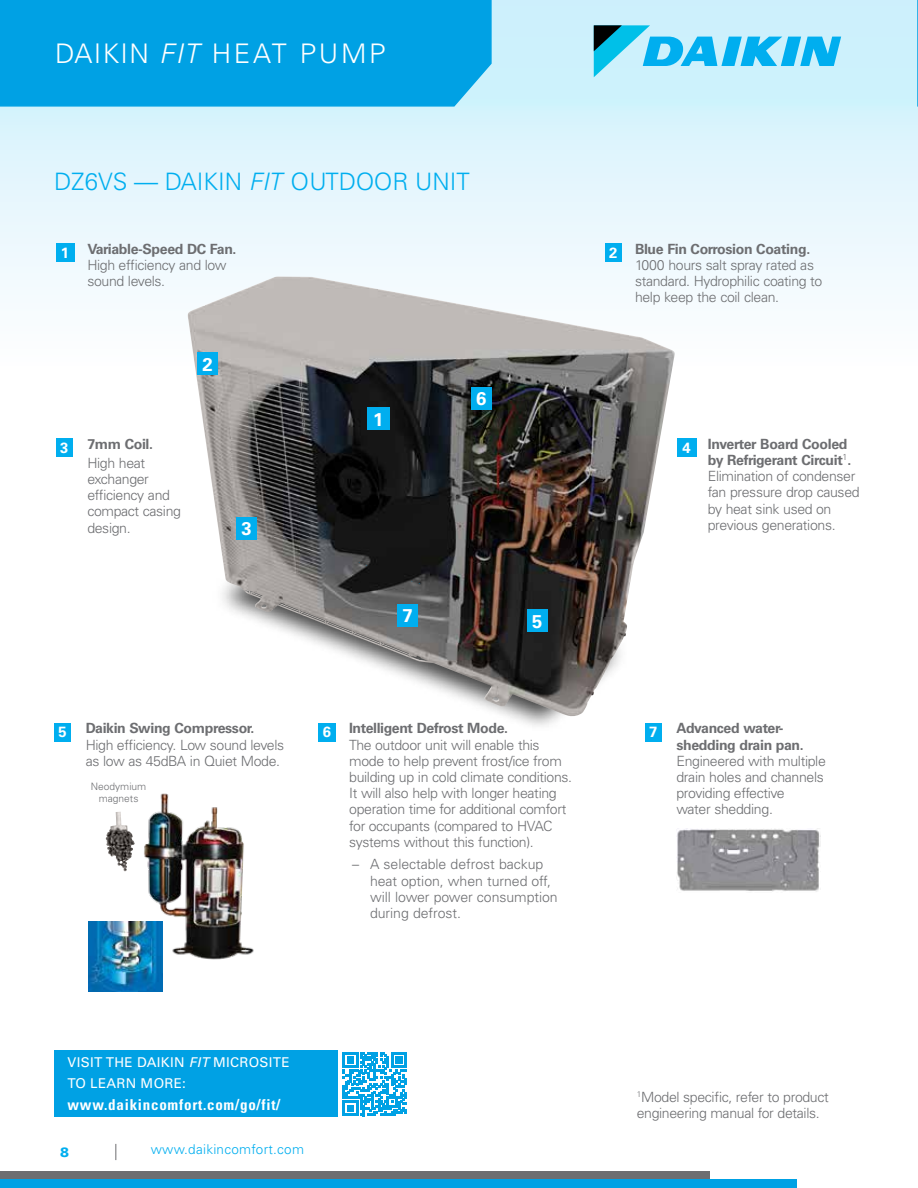
<style>
.page{position:relative;width:918px;height:1188px;background:#fff}
.page>*{position:absolute;margin:0;border:0;box-sizing:border-box;transform-origin:0 0}
.t1{font:300 27px "Univers LT Pro 45";letter-spacing:.05em;color:#fff}
.t2{font:300 24px "Univers LT Pro 45";color:#00aeef}
.t3{font:300 21px "Univers LT Pro 45";letter-spacing:.05em;color:#fff}
.t4{font:700 18.45px "Univers LT Pro 65";color:#fff}
.t5{font:700 condensed 15px "Univers LT Pro";letter-spacing:.05em;color:#fff}
.t6{font:700 14.85px "Univers LT Pro 65";color:#fff}
.t7{font:300 14.1px/16.2px "Univers LT Pro 45";letter-spacing:-.025em;color:#6d6e71}
.t8{font:700 14.1px/16.2px "Univers LT Pro 65";letter-spacing:-.025em;color:#6d6e71}
.t9{font:300 14.1px/16.2px "Univers LT Pro 45";letter-spacing:-.005em;color:#6d6e71}
.t10{font:13.5px/20.7px "Univers LT Pro 55 Roman";letter-spacing:.02em;color:#fff}
.t11{font:300 13.5px "Univers LT Pro 45";letter-spacing:.02em;color:#00aeef}
.t12{font:900 13.5px "Univers LT Pro 75";color:#00aeef}
.t13{font:300 10.2px/11.4px "Univers LT Pro 45";color:#6d6e71;text-align:center}
.s1{font-style:italic}
.s2{font-family:"Univers LT Pro 55";font-style:italic}
</style>
<div class="page">
<svg style="left:115px;top:1144px;width:1px;height:16px"></svg>
<div style="left:0;top:0;width:918px;height:367px;background:linear-gradient(to bottom,#c6effc,#fffefe)"></div>
<div style="left:0;top:0;width:492px;height:107px;background:#00a1e4"></div>
<svg style="left:916px;top:0;width:2px;height:107px"></svg>
<div style="left:56px;top:244px;width:18px;height:18px;background:#00aeef"></div>
<div style="left:605px;top:244px;width:17px;height:18px;background:#00aeef"></div>
<div style="left:56px;top:439px;width:16px;height:18px;background:#00aeef"></div>
<div style="left:677px;top:439px;width:19px;height:18px;background:#00aeef"></div>
<div style="left:318px;top:723px;width:18px;height:18px;background:#00aeef"></div>
<div style="left:54px;top:723px;width:17px;height:18px;background:#00aeef"></div>
<img style="left:88px;top:922px;width:74px;height:70px">
<img style="left:106px;top:812px;width:29px;height:59px">
<img style="left:143px;top:793px;width:111px;height:168px">
<div style="left:54px;top:1051px;width:284px;height:66px;background:#00a1e4"></div>
<svg style="left:343px;top:1052px;width:64px;height:64px"></svg>
<div style="left:212px;top:544px;width:417px;height:188px;background:#000;opacity:.75"></div>
<img style="left:187px;top:276px;width:488px;height:441px">
<div style="left:367px;top:408px;width:23px;height:22px;background:#00aeef"></div>
<div style="left:197px;top:353px;width:21px;height:22px;background:#00aeef"></div>
<div style="left:527px;top:610px;width:21px;height:22px;background:#00aeef"></div>
<div style="left:471px;top:388px;width:21px;height:22px;background:#00aeef"></div>
<div style="left:397px;top:604px;width:21px;height:23px;background:#00aeef"></div>
<div style="left:237px;top:517px;width:20px;height:23px;background:#00aeef"></div>
<div style="left:645px;top:723px;width:17px;height:18px;background:#00aeef"></div>
<img style="left:677px;top:829px;width:143px;height:63px">
<svg style="left:594px;top:25px;width:247px;height:52px;background:#78d2ef"></svg>
<div style="left:0;top:1172px;width:710px;height:8px;background:#6d6e71"></div>
<div style="left:0;top:1179px;width:796px;height:9px;background:#00a1e4"></div>
<h1 class="t1" style="left:55px;top:35px;width:332px">DAIKIN <span class="s1">FIT</span> HEAT PUMP</h1>
<h3 class="t3" style="left:55px;top:44px;width:324px">LEARN OF WAYS TO SAVE AND</h3>
<h2 class="t2" style="left:54px;top:166px;width:417px">DZ6VS — DAIKIN <span class="s1">FIT</span> OUTDOOR UNIT</h2>
<p class="t8" style="left:87px;top:240px;width:151px">Variable-Speed DC Fan.</p>
<p class="t7" style="left:87px;top:257px;width:141px">High efficiency and low sound levels.</p>
<p class="t6" style="left:61px;top:242px;width:10px">1</p>
<p class="t8" style="left:635px;top:240px;width:177px">Blue Fin Corrosion Coating.</p>
<p class="t7" style="left:635px;top:257px;width:189px">1000 hours salt spray rated as standard. Hydrophilic coating to help keep the coil clean.</p>
<p class="t6" style="left:609px;top:242px;width:10px">2</p>
<h3 class="t4" style="left:203px;top:351px;width:12px">2</h3>
<h3 class="t4" style="left:373px;top:406px;width:12px">1</h3>
<h3 class="t4" style="left:476px;top:386px;width:12px">6</h3>
<p class="t6" style="left:60px;top:437px;width:10px">3</p>
<p class="t8" style="left:708px;top:435px;width:145px">Inverter Board Cooled by Refrigerant Circuit<sup>1</sup>.</p>
<p class="t7" style="left:708px;top:468px;width:153px">Elimination of condenser fan pressure drop caused by heat sink used on previous generations.</p>
<p class="t8" style="left:87px;top:435px;width:67px">7mm Coil.</p>
<p class="t7" style="left:87px;top:454px;width:95px">High heat exchanger efficiency and compact casing design.</p>
<p class="t6" style="left:682px;top:437px;width:10px">4</p>
<h3 class="t4" style="left:242px;top:516px;width:12px">3</h3>
<h3 class="t4" style="left:402px;top:603px;width:12px">7</h3>
<h3 class="t4" style="left:532px;top:608px;width:12px">5</h3>
<p class="t6" style="left:59px;top:722px;width:10px">5</p>
<p class="t8" style="left:86px;top:720px;width:170px">Daikin Swing Compressor.</p>
<p class="t6" style="left:323px;top:722px;width:10px">6</p>
<p class="t7" style="left:86px;top:736px;width:200px">High efficiency. Low sound levels as low as 45dBA in Quiet Mode.</p>
<p class="t13" style="left:91px;top:781px;width:57px">Neodymium magnets</p>
<p class="t8" style="left:349px;top:720px;width:161px">Intelligent Defrost Mode.</p>
<p class="t7" style="left:349px;top:736px;width:224px">The outdoor unit will enable this mode to help prevent frost/ice from building up in cold climate conditions.<br>It will also help with longer heating operation time for additional comfort for occupants (compared to HVAC systems without this function).</p>
<p class="t9" style="left:370px;top:856px;width:189px;text-indent:-18px">– A selectable defrost backup heat option, when turned off, will lower power consumption during defrost.</p>
<p class="t10" style="left:68px;top:1051px;width:224px">VISIT THE DAIKIN <span class="s2">FIT</span> MICROSITE<br>TO LEARN MORE:</p>
<p class="t5" style="left:68px;top:1096px;width:214px">www.daikincomfort.com/go/fit/</p>
<p class="t12" style="left:60px;top:1143px;width:11px">8</p>
<p class="t11" style="left:151px;top:1140px;width:155px">www.daikincomfort.com</p>
<p class="t6" style="left:649px;top:722px;width:10px">7</p>
<p class="t8" style="left:676px;top:720px;width:129px">Advanced water&shy;shedding drain pan.</p>
<p class="t7" style="left:676px;top:752px;width:151px">Engineered with multiple drain holes and channels providing effective<br>water shedding.</p>
<p class="t7" style="left:637px;top:1089px;width:194px"><sup>1</sup>Model specific, refer to product engineering manual for details.</p>
</div>
